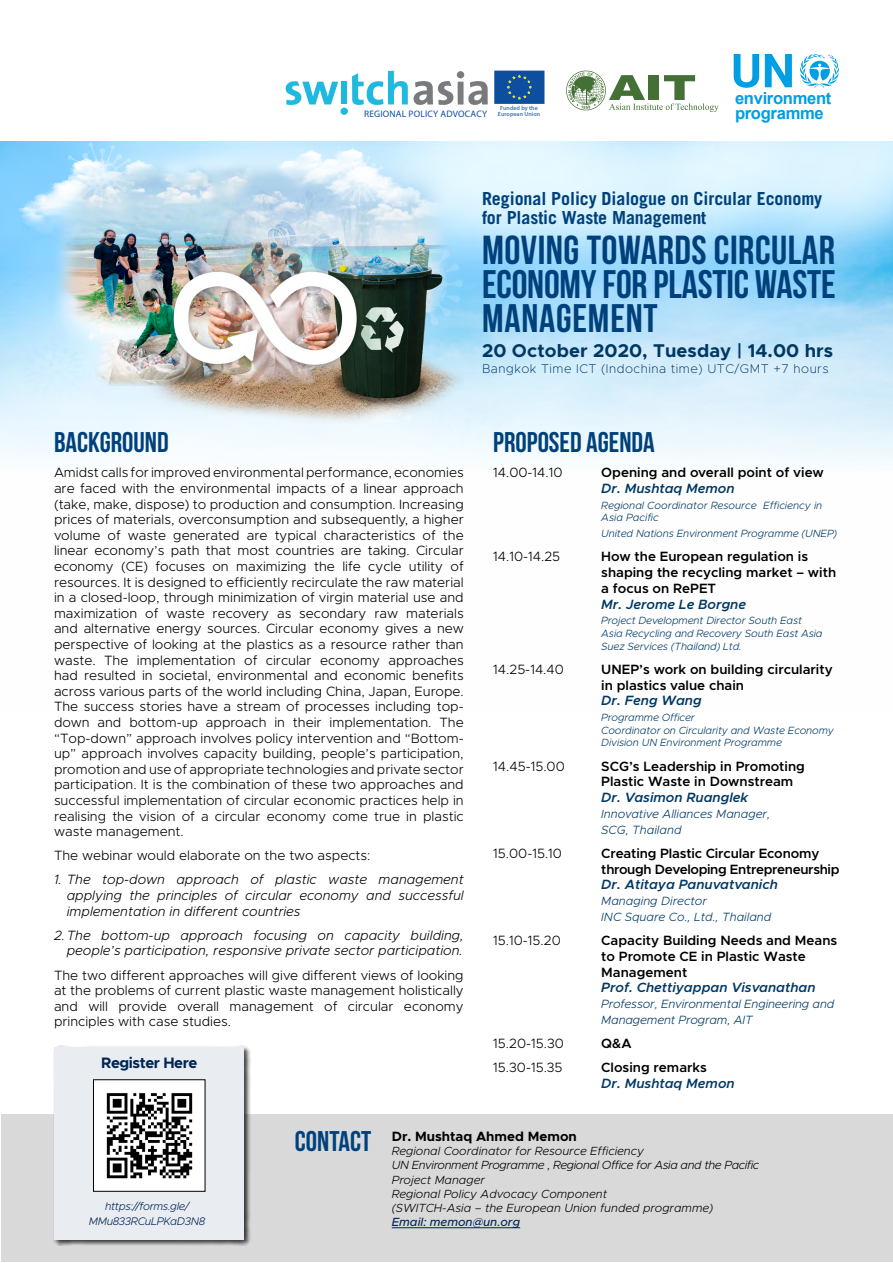
<style>
.page{position:relative;width:893px;height:1263px;background:#fff}
.page>*{position:absolute;margin:0;border:0;box-sizing:border-box;transform-origin:0 0}
.t1{font:700 40.5px "Bebas Neue";letter-spacing:.01em;color:#00417c}
.t2{font:700 39.9px/34.2px "Bebas Neue";letter-spacing:-.005em;color:#00417c}
.t3{font:700 28.5px "Bebas Neue";color:#00417c}
.t4{font:700 18.6px "Metropolis";letter-spacing:.005em;color:#003864}
.t5{font:700 18px/18px "Trade Gothic LT Std";letter-spacing:-.005em;color:#00417c}
.t6{font:700 16.65px "Arial";letter-spacing:-.02em;color:#009ee3}
.t7{font:700 15.15px "Metropolis";letter-spacing:-.03em;color:#002555}
.t8{font:300 13.5px/15.6px "Metropolis";color:#000;text-align:justify}
.t9{font:600 13.5px/15.8px "Metropolis";color:#000}
.t10{font:italic 300 13.5px/15.6px "Metropolis";color:#000;text-align:justify}
.t11{font:italic 600 13.5px "Metropolis";color:#003864}
.t12{font:600 13.5px/15.8px "Metropolis";letter-spacing:-.025em;color:#000}
.t13{font:700 13.5px "Metropolis";color:#000}
.t14{font:200 12.6px "Metropolis";letter-spacing:.04em;color:#003864}
.t15{font:italic 300 12px/15.8px "Metropolis";color:#003864}
.t16{font:italic 300 11.85px/14.2px "Metropolis";color:#000}
.t17{font:italic 500 11.85px "Metropolis";color:#002555}
.t18{font:italic 300 11.1px/15.1px "Metropolis";letter-spacing:-.03em;color:#002555;text-align:center}
.t19{font:italic 300 10.5px/12.6px "Metropolis";letter-spacing:-.01em;color:#003864}
.t20{font:9.45px "Myriad Pro";letter-spacing:.02em;color:#0d4f9e}
.t21{font:600 6px/6px "Myriad Pro";color:#4073b3;text-align:center}
</style>
<div class="page">
<div style="left:1px;top:1114px;width:891px;height:148px;background:#d9d9da"></div>
<img style="left:0;top:141px;width:893px;height:322px">
<svg style="left:566px;top:71px;width:153px;height:41px"></svg>
<svg style="left:800px;top:54px;width:39px;height:34px"></svg>
<svg style="left:734px;top:54px;width:25px;height:34px"></svg>
<svg style="left:765px;top:54px;width:27px;height:33px"></svg>
<svg style="left:285px;top:71px;width:259px;height:44px"></svg>
<hr style="left:392px;top:1227px;width:128px;height:1px;background:#002555">
<div style="left:53px;top:1045px;width:198px;height:201px;background:#000;opacity:.75"></div>
<div style="left:54px;top:1047px;width:190px;height:192px;background:#e9edf1"></div>
<div style="left:93px;top:1080px;width:112px;height:111px;background:#fff"></div>
<img style="left:106px;top:1093px;width:87px;height:86px">
<img style="left:50px;top:141px;width:414px;height:291px">
<svg style="left:18px;top:142px;width:167px;height:95px;background:#b3ddf5"></svg>
<svg style="left:275px;top:142px;width:131px;height:68px"></svg>
<p class="t6" style="left:735px;top:86px;width:98px">environment</p>
<p class="t21" style="left:498px;top:105px;width:44px">Funded by the<br>European Union</p>
<p class="t20" style="left:364px;top:108px;width:124px">REGIONAL POLICY ADVOCACY</p>
<p class="t6" style="left:735px;top:101px;width:90px">programme</p>
<h3 class="t5" style="left:482px;top:190px;width:342px">Regional Policy Dialogue on Circular Economy for Plastic Waste Management</h3>
<h1 class="t1" style="left:482px;top:228px;width:355px">MOVING TOWARDS CIRCULAR</h1>
<h2 class="t2" style="left:482px;top:266px;width:355px">ECONOMY FOR PLASTIC WASTE<br>MANAGEMENT</h2>
<h3 class="t4" style="left:482px;top:339px;width:353px">20 October 2020, Tuesday | 14.00 hrs</h3>
<p class="t14" style="left:482px;top:360px;width:348px">Bangkok Time ICT (Indochina time) UTC/GMT +7 hours</p>
<h3 class="t3" style="left:54px;top:426px;width:116px">BACKGROUND</h3>
<h3 class="t3" style="left:493px;top:426px;width:163px">PROPOSED AGENDA</h3>
<p class="t8" style="left:54px;top:465px;width:411px">Amidst calls for improved environmental performance, economies are faced with the environmental impacts of a linear approach (take, make, dispose) to production and consumption. Increasing prices of materials, overconsumption and subsequently, a higher volume of waste generated are typical characteristics of the linear economy’s path that most countries are taking. Circular economy (CE) focuses on maximizing the life cycle utility of resources. It is designed to efficiently recirculate the raw material in a closed-loop, through minimization of virgin material use and maximization of waste recovery as secondary raw materials and alternative energy sources. Circular economy gives a new perspective of looking at the plastics as a resource rather than waste. The implementation of circular economy approaches had resulted in societal, environmental and economic benefits across various parts of the world including China, Japan, Europe.<br>The success stories have a stream of processes including top&shy;down and bottom-up approach in their implementation. The “Top-down” approach involves policy intervention and “Bottom&shy;up” approach involves capacity building, people’s participation, promotion and use of appropriate technologies and private sector participation. It is the combination of these two approaches and successful implementation of circular economic practices help in realising the vision of a circular economy come true in plastic waste management.</p>
<p class="t8" style="left:54px;top:848px;width:318px">The webinar would elaborate on the two aspects:</p>
<p class="t10" style="left:67px;top:872px;width:398px;text-indent:-13px">1. The top-down approach of plastic waste management applying the principles of circular economy and successful implementation in different countries</p>
<p class="t10" style="left:54px;top:927px;width:411px;text-align:right">2.The bottom-up approach focusing on capacity building, people’s participation, responsive private sector participation.</p>
<p class="t8" style="left:54px;top:967px;width:411px">The two different approaches will give different views of looking at the problems of current plastic waste management holistically and will provide overall management of circular economy principles with case studies.</p>
<p class="t7" style="left:101px;top:1053px;width:98px">Register Here</p>
<p class="t8" style="left:493px;top:465px;width:71px">14.00-14.10</p>
<p class="t9" style="left:601px;top:465px;width:224px">Opening and overall point of view</p>
<p class="t11" style="left:601px;top:480px;width:135px">Dr. Mushtaq Memon</p>
<p class="t19" style="left:601px;top:499px;width:223px">Regional Coordinator Resource Efficiency in<br>Asia Pacific</p>
<p class="t19" style="left:601px;top:527px;width:238px">United Nations Environment Programme (UNEP)</p>
<p class="t8" style="left:493px;top:549px;width:68px">14.10-14.25</p>
<p class="t9" style="left:601px;top:549px;width:236px">How the European regulation is shaping the recycling market – with a focus on RePET</p>
<p class="t11" style="left:601px;top:595px;width:146px">Mr. Jerome Le Borgne</p>
<p class="t19" style="left:601px;top:614px;width:223px">Project Development Director South East<br>Asia Recycling and Recovery South East Asia<br>Suez Services (Thailand) Ltd.</p>
<p class="t8" style="left:493px;top:661px;width:72px">14.25-14.40</p>
<p class="t9" style="left:601px;top:661px;width:233px">UNEP’s work on building circularity in plastics value chain</p>
<p class="t11" style="left:601px;top:692px;width:102px">Dr. Feng Wang</p>
<p class="t19" style="left:601px;top:711px;width:234px">Programme Officer<br>Coordinator on Circularity and Waste Economy<br>Division UN Environment Programme</p>
<p class="t8" style="left:493px;top:758px;width:73px">14.45-15.00</p>
<p class="t9" style="left:601px;top:758px;width:205px">SCG’s Leadership in Promoting<br>Plastic Waste in Downstream</p>
<p class="t11" style="left:601px;top:789px;width:148px">Dr. Vasimon Ruanglek</p>
<p class="t15" style="left:601px;top:806px;width:170px">Innovative Alliances Manager,<br>SCG, Thailand</p>
<p class="t8" style="left:493px;top:845px;width:70px">15.00-15.10</p>
<p class="t12" style="left:601px;top:845px;width:240px">Creating Plastic Circular Economy through Developing Entrepreneurship</p>
<p class="t11" style="left:601px;top:876px;width:178px">Dr. Atitaya Panuvatvanich</p>
<p class="t15" style="left:601px;top:893px;width:172px">Managing Director<br>INC Square Co., Ltd., Thailand</p>
<p class="t8" style="left:493px;top:933px;width:69px">15.10-15.20</p>
<p class="t9" style="left:601px;top:932px;width:238px">Capacity Building Needs and Means to Promote CE in Plastic Waste<br>Management</p>
<p class="t11" style="left:601px;top:979px;width:216px">Prof. Chettiyappan Visvanathan</p>
<p class="t15" style="left:601px;top:996px;width:235px">Professor, Environmental Engineering and<br>Management Program, AIT</p>
<p class="t8" style="left:493px;top:1036px;width:72px">15.20-15.30</p>
<p class="t9" style="left:601px;top:1035px;width:32px">Q&amp;A</p>
<p class="t8" style="left:493px;top:1060px;width:71px">15.30-15.35</p>
<p class="t9" style="left:601px;top:1060px;width:107px">Closing remarks</p>
<p class="t11" style="left:601px;top:1075px;width:135px">Dr. Mushtaq Memon</p>
<p class="t18" style="left:89px;top:1199px;width:118px">https://forms.gle/<br>MMu833RCuLPKaD3N8</p>
<h3 class="t3" style="left:295px;top:1126px;width:78px">CONTACT</h3>
<p class="t13" style="left:392px;top:1127px;width:187px">Dr. Mushtaq Ahmed Memon</p>
<p class="t16" style="left:392px;top:1144px;width:369px">Regional Coordinator for Resource Efficiency<br>UN Environment Programme , Regional Office for Asia and the Pacific Project Manager<br>Regional Policy Advocacy Component<br>(SWITCH-Asia – the European Union funded programme)</p>
<p class="t17" style="left:392px;top:1215px;width:130px">Email: memon@un.org</p>
</div>
